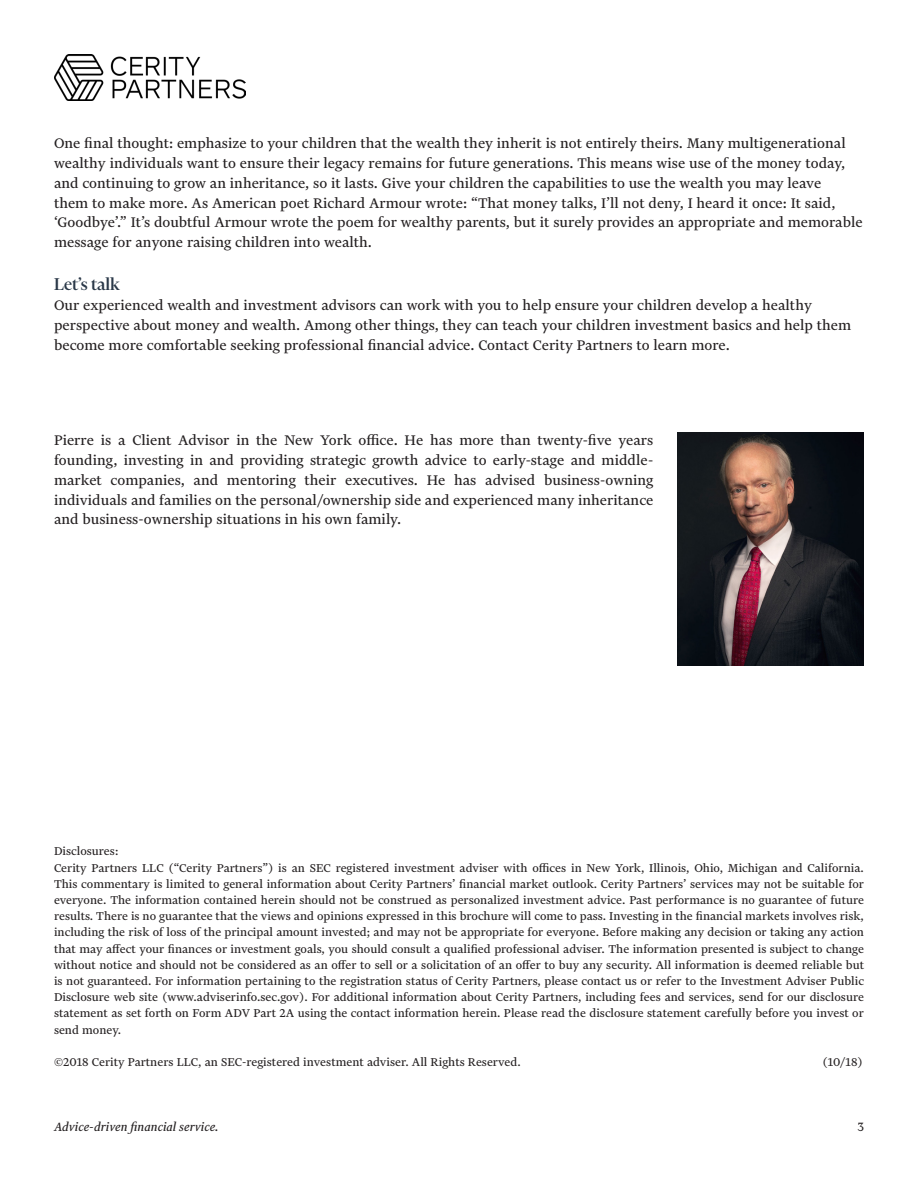
<style>
.page{position:relative;width:918px;height:1188px;background:#fff}
.page>*{position:absolute;margin:0;border:0;box-sizing:border-box;transform-origin:0 0}
.Economic_Insights{font:500 19.5px "Financier Display";color:#2a3848}
.Disclosure_Text{font:16.5px/19.8px "Financier Text";color:#231f20}
.Economic_Insights-2{font:16.5px/19.8px "Financier Text";color:#231f20;text-align:justify}
.t1{font:italic 14.25px "Financier Text";color:#231f20}
.t2{font:14.25px "Financier Text";color:#231f20}
.Disclosure_Text-2{font:13.5px/16.2px "Financier Text";color:#231f20;text-align:justify}
</style>
<div class="page">
<img style="left:54px;top:54px;width:192px;height:46px">
<img style="left:677px;top:432px;width:187px;height:233px">
<p class="Disclosure_Text" style="left:54px;top:133px;width:810px">One final thought: emphasize to your children that the wealth they inherit is not entirely theirs. Many multigenerational wealthy individuals want to ensure their legacy remains for future generations. This means wise use of the money today, and continuing to grow an inheritance, so it lasts. Give your children the capabilities to use the wealth you may leave<br>them to make more. As American poet Richard Armour wrote: “That money talks, I’ll not deny, I heard it once: It said, ‘Goodbye’.” It’s doubtful Armour wrote the poem for wealthy parents, but it surely provides an appropriate and memorable message for anyone raising children into wealth.</p>
<p class="Economic_Insights" style="left:54px;top:274px;width:67px">Let’s talk</p>
<p class="Disclosure_Text" style="left:54px;top:295px;width:799px">Our experienced wealth and investment advisors can work with you to help ensure your children develop a healthy perspective about money and wealth. Among other things, they can teach your children investment basics and help them become more comfortable seeking professional financial advice. Contact Cerity Partners to learn more.</p>
<p class="Economic_Insights-2" style="left:54px;top:430px;width:601px">Pierre is a Client Advisor in the New York office. He has more than twenty-five years founding, investing in and providing strategic growth advice to early-stage and middle&shy;market companies, and mentoring their executives. He has advised business-owning individuals and families on the personal/ownership side and experienced many inheritance and business-ownership situations in his own family.</p>
<p class="Disclosure_Text-2" style="left:54px;top:843px;width:66px">Disclosures:</p>
<p class="Disclosure_Text-2" style="left:54px;top:859px;width:812px">Cerity Partners LLC (“Cerity Partners”) is an SEC registered investment adviser with offices in New York, Illinois, Ohio, Michigan and California.<br>This commentary is limited to general information about Cerity Partners’ financial market outlook. Cerity Partners’ services may not be suitable for everyone. The information contained herein should not be construed as personalized investment advice. Past performance is no guarantee of future results. There is no guarantee that the views and opinions expressed in this brochure will come to pass. Investing in the financial markets involves risk, including the risk of loss of the principal amount invested; and may not be appropriate for everyone. Before making any decision or taking any action that may affect your finances or investment goals, you should consult a qualified professional adviser. The information presented is subject to change without notice and should not be considered as an offer to sell or a solicitation of an offer to buy any security. All information is deemed reliable but is not guaranteed. For information pertaining to the registration status of Cerity Partners, please contact us or refer to the Investment Adviser Public Disclosure web site (www.adviserinfo.sec.gov). For additional information about Cerity Partners, including fees and services, send for our disclosure statement as set forth on Form ADV Part 2A using the contact information herein. Please read the disclosure statement carefully before you invest or send money.</p>
<p class="Disclosure_Text-2" style="left:54px;top:1054px;width:468px">©2018 Cerity Partners LLC, an SEC-registered investment adviser. All Rights Reserved.</p>
<p class="Disclosure_Text-2" style="left:822px;top:1054px;width:42px">(10/18)</p>
<p class="t1" style="left:54px;top:1119px;width:166px">Advice-driven financial service.</p>
<p class="t2" style="left:857px;top:1119px;width:8px">3</p>
</div>
